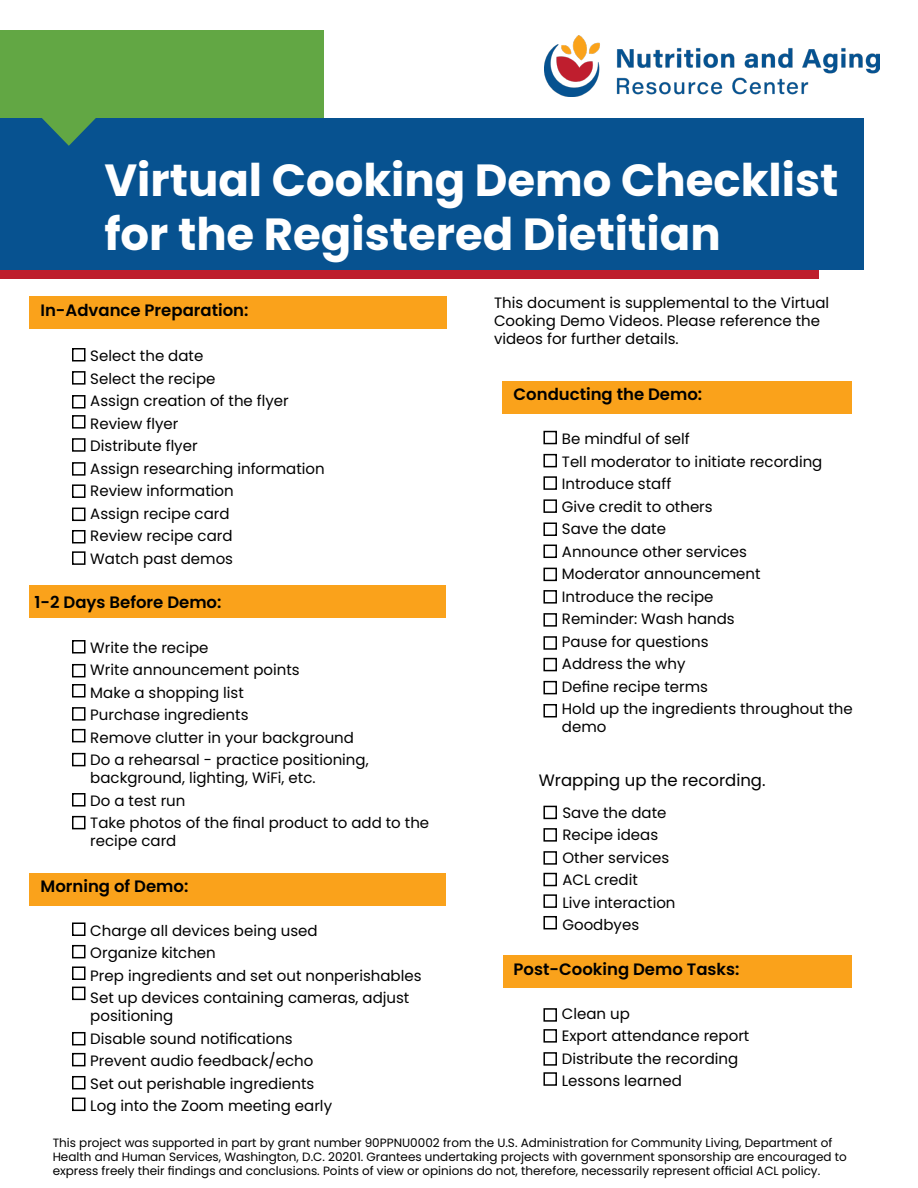
<style>
.page{position:relative;width:918px;height:1188px;background:#fff}
.page>*{position:absolute;margin:0;border:0;box-sizing:border-box;transform-origin:0 0}
.t1{font:700 45px/54px "Poppins";color:#fff}
.t2{font:600 16.5px "Poppins";color:#000}
.t3{font:16.5px "Poppins";color:#000}
.t4{font:15px/22.5px "Poppins";color:#000}
.t5{font:12px/14.4px "Poppins";color:#000}
</style>
<div class="page">
<div style="left:503px;top:955px;width:349px;height:33px;background:#faa21b"></div>
<div style="left:503px;top:382px;width:349px;height:32px;background:#faa21b"></div>
<div style="left:29px;top:873px;width:417px;height:32px;background:#faa21b"></div>
<div style="left:30px;top:586px;width:416px;height:32px;background:#faa21b"></div>
<div style="left:29px;top:297px;width:417px;height:32px;background:#faa21b"></div>
<div style="left:0;top:30px;width:324px;height:89px;background:#62a744"></div>
<div style="left:0;top:119px;width:864px;height:151px;background:#075290"></div>
<svg style="left:41px;top:118px;width:56px;height:28px"></svg>
<img style="left:544px;top:36px;width:335px;height:60px">
<div style="left:0;top:270px;width:819px;height:9px;background:#be1e2c"></div>
<div style="left:72px;top:348px;width:14px;height:14px;border:2px solid #000"></div>
<div style="left:72px;top:371px;width:14px;height:14px;border:2px solid #000"></div>
<div style="left:72px;top:395px;width:14px;height:14px;border:2px solid #000"></div>
<div style="left:72px;top:415px;width:14px;height:14px;border:2px solid #000"></div>
<div style="left:72px;top:438px;width:14px;height:14px;border:2px solid #000"></div>
<div style="left:72px;top:462px;width:14px;height:14px;border:2px solid #000"></div>
<div style="left:72px;top:484px;width:14px;height:14px;border:2px solid #000"></div>
<div style="left:72px;top:508px;width:14px;height:13px;border:2px solid #000"></div>
<div style="left:72px;top:530px;width:14px;height:13px;border:2px solid #000"></div>
<div style="left:72px;top:551px;width:14px;height:14px;border:2px solid #000"></div>
<div style="left:72px;top:640px;width:14px;height:14px;border:2px solid #000"></div>
<div style="left:72px;top:664px;width:14px;height:13px;border:2px solid #000"></div>
<div style="left:72px;top:684px;width:14px;height:14px;border:2px solid #000"></div>
<div style="left:72px;top:707px;width:14px;height:14px;border:2px solid #000"></div>
<div style="left:72px;top:729px;width:14px;height:13px;border:2px solid #000"></div>
<div style="left:72px;top:753px;width:14px;height:13px;border:2px solid #000"></div>
<div style="left:72px;top:793px;width:14px;height:14px;border:2px solid #000"></div>
<div style="left:72px;top:816px;width:14px;height:13px;border:2px solid #000"></div>
<div style="left:72px;top:922px;width:14px;height:14px;border:2px solid #000"></div>
<div style="left:72px;top:945px;width:14px;height:13px;border:2px solid #000"></div>
<div style="left:72px;top:966px;width:14px;height:14px;border:2px solid #000"></div>
<div style="left:72px;top:987px;width:14px;height:13px;border:2px solid #000"></div>
<div style="left:72px;top:1032px;width:14px;height:13px;border:2px solid #000"></div>
<div style="left:72px;top:1053px;width:14px;height:13px;border:2px solid #000"></div>
<div style="left:72px;top:1076px;width:14px;height:13px;border:2px solid #000"></div>
<div style="left:72px;top:1098px;width:14px;height:13px;border:2px solid #000"></div>
<div style="left:543px;top:1008px;width:14px;height:14px;border:2px solid #000"></div>
<div style="left:543px;top:1029px;width:14px;height:14px;border:2px solid #000"></div>
<div style="left:543px;top:1052px;width:14px;height:14px;border:2px solid #000"></div>
<div style="left:543px;top:1072px;width:14px;height:14px;border:2px solid #000"></div>
<div style="left:543px;top:806px;width:14px;height:13px;border:2px solid #000"></div>
<div style="left:543px;top:828px;width:14px;height:14px;border:2px solid #000"></div>
<div style="left:543px;top:851px;width:14px;height:14px;border:2px solid #000"></div>
<div style="left:543px;top:873px;width:14px;height:13px;border:2px solid #000"></div>
<div style="left:543px;top:894px;width:14px;height:14px;border:2px solid #000"></div>
<div style="left:543px;top:916px;width:14px;height:13px;border:2px solid #000"></div>
<div style="left:543px;top:431px;width:14px;height:13px;border:2px solid #000"></div>
<div style="left:543px;top:454px;width:14px;height:13px;border:2px solid #000"></div>
<div style="left:543px;top:476px;width:14px;height:14px;border:2px solid #000"></div>
<div style="left:543px;top:499px;width:14px;height:14px;border:2px solid #000"></div>
<div style="left:543px;top:522px;width:14px;height:14px;border:2px solid #000"></div>
<div style="left:543px;top:545px;width:14px;height:13px;border:2px solid #000"></div>
<div style="left:543px;top:568px;width:14px;height:13px;border:2px solid #000"></div>
<div style="left:543px;top:590px;width:14px;height:14px;border:2px solid #000"></div>
<div style="left:543px;top:613px;width:14px;height:14px;border:2px solid #000"></div>
<div style="left:543px;top:636px;width:14px;height:14px;border:2px solid #000"></div>
<div style="left:543px;top:658px;width:14px;height:13px;border:2px solid #000"></div>
<div style="left:543px;top:681px;width:14px;height:13px;border:2px solid #000"></div>
<div style="left:543px;top:704px;width:14px;height:13px;border:2px solid #000"></div>
<h1 class="t1" style="left:104px;top:154px;width:736px">Virtual Cooking Demo Checklist for the Registered Dietitian</h1>
<p class="t4" style="left:494px;top:293px;width:337px;line-height:18px">This document is supplemental to the Virtual<br>Cooking Demo Videos. Please reference the videos for further details.</p>
<h1 class="t2" style="left:40px;top:300px;width:209px">In-Advance Preparation:</h1>
<p class="t4" style="left:90px;top:345px;width:236px">Select the date<br>Select the recipe<br>Assign creation of the flyer<br>Review flyer<br>Distribute flyer<br>Assign researching information<br>Review information<br>Assign recipe card<br>Review recipe card<br>Watch past demos</p>
<h1 class="t2" style="left:35px;top:592px;width:188px">1-2 Days Before Demo:</h1>
<p class="t4" style="left:90px;top:636px;width:280px">Write the recipe<br>Write announcement points<br>Make a shopping list<br>Purchase ingredients<br>Remove clutter in your background<br>Do a rehearsal - practice positioning,</p>
<p class="t4" style="left:90px;top:767px;width:340px">background, lighting, WiFi, etc.<br>Do a test run<br>Take photos of the final product to add to the</p>
<p class="t4" style="left:90px;top:830px;width:88px">recipe card</p>
<h1 class="t2" style="left:40px;top:876px;width:149px">Morning of Demo:</h1>
<p class="t4" style="left:90px;top:919px;width:333px">Charge all devices being used<br>Organize kitchen<br>Prep ingredients and set out nonperishables Set up devices containing cameras, adjust</p>
<p class="t4" style="left:90px;top:1005px;width:243px">positioning<br>Disable sound notifications<br>Prevent audio feedback/echo<br>Set out perishable ingredients<br>Log into the Zoom meeting early</p>
<h1 class="t2" style="left:514px;top:385px;width:190px">Conducting the Demo:</h1>
<p class="t4" style="left:562px;top:428px;width:292px">Be mindful of self<br>Tell moderator to initiate recording<br>Introduce staff<br>Give credit to others<br>Save the date<br>Announce other services<br>Moderator announcement<br>Introduce the recipe<br>Reminder: Wash hands<br>Pause for questions<br>Address the why<br>Define recipe terms<br>Hold up the ingredients throughout the</p>
<p class="t4" style="left:562px;top:716px;width:46px">demo</p>
<h2 class="t3" style="left:539px;top:771px;width:228px">Wrapping up the recording.</h2>
<p class="t4" style="left:562px;top:801px;width:115px">Save the date<br>Recipe ideas<br>Other services<br>ACL credit<br>Live interaction<br>Goodbyes</p>
<h1 class="t2" style="left:514px;top:960px;width:227px">Post-Cooking Demo Tasks:</h1>
<p class="t4" style="left:562px;top:1002px;width:189px">Clean up<br>Export attendance report<br>Distribute the recording<br>Lessons learned</p>
<p class="t5" style="left:53px;top:1135px;width:796px">This project was supported in part by grant number 90PPNU0002 from the U.S. Administration for Community Living, Department of<br>Health and Human Services, Washington, D.C. 20201. Grantees undertaking projects with government sponsorship are encouraged to express freely their findings and conclusions. Points of view or opinions do not, therefore, necessarily represent official ACL policy.</p>
</div>
